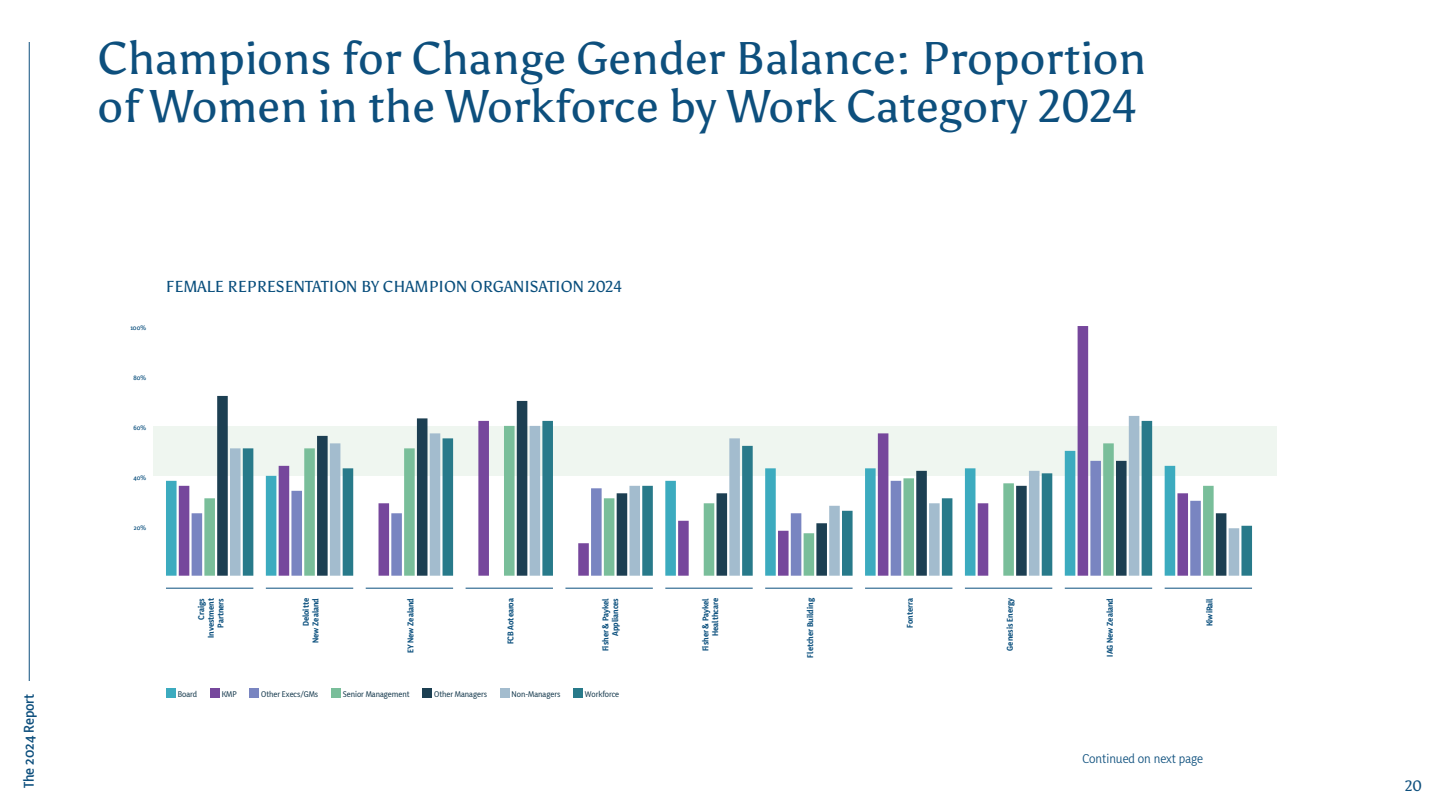
<style>
.page{position:relative;width:1440px;height:810px;background:#fff}
.page>*{position:absolute;margin:0;border:0;box-sizing:border-box;transform-origin:0 0}
.t1{font:45.75px/48px "Asul";color:#0d4f7d}
.t2{font:15.83px "Asul";color:#0a4f7d}
.t3{font:600 15px "Yaldevi Colombo";color:#0d4f7d}
.t4{font:15px "Asul";color:#0d4f7d}
.t5{font:13.5px "Yaldevi Colombo";color:#0d4f7d}
.t6{font:8.77px/9.7px "Yaldevi Colombo Bold 1";color:#0a4f7d;text-align:right}
.t7{font:500 8.77px "Yaldevi Colombo";color:#1c3f52}
.t8{font:600 6.6px "Yaldevi Colombo";color:#0a4f7d}
</style>
<div class="page">
<hr style="left:29px;top:42px;width:1px;height:639px;background:#0d4f7d">
<div style="left:154px;top:426px;width:1123px;height:50px;background:#eff6f0"></div>
<div style="left:166px;top:688px;width:10px;height:10px;background:#3cabbf"></div>
<div style="left:210px;top:688px;width:10px;height:10px;background:#76479c"></div>
<div style="left:249px;top:688px;width:10px;height:10px;background:#7985c1"></div>
<div style="left:331px;top:688px;width:10px;height:10px;background:#79be9a"></div>
<div style="left:422px;top:688px;width:10px;height:10px;background:#1c3f52"></div>
<div style="left:500px;top:688px;width:10px;height:10px;background:#a3bcce"></div>
<div style="left:573px;top:688px;width:10px;height:10px;background:#287a8a"></div>
<hr style="left:166px;top:588px;width:87px;height:1px;background:#0a4f7d">
<hr style="left:266px;top:588px;width:87px;height:1px;background:#0a4f7d">
<hr style="left:366px;top:588px;width:87px;height:1px;background:#0a4f7d">
<hr style="left:466px;top:588px;width:87px;height:1px;background:#0a4f7d">
<hr style="left:565px;top:588px;width:88px;height:1px;background:#0a4f7d">
<hr style="left:665px;top:588px;width:88px;height:1px;background:#0a4f7d">
<hr style="left:765px;top:588px;width:88px;height:1px;background:#0a4f7d">
<hr style="left:865px;top:588px;width:87px;height:1px;background:#0a4f7d">
<hr style="left:965px;top:588px;width:87px;height:1px;background:#0a4f7d">
<hr style="left:1065px;top:588px;width:87px;height:1px;background:#0a4f7d">
<hr style="left:1165px;top:588px;width:87px;height:1px;background:#0a4f7d">
<div style="left:166px;top:481px;width:11px;height:95px;background:#3cabbf"></div>
<div style="left:243px;top:448px;width:10px;height:128px;background:#287a8a"></div>
<div style="left:230px;top:448px;width:11px;height:128px;background:#a3bcce"></div>
<div style="left:217px;top:396px;width:11px;height:180px;background:#1c3f52"></div>
<div style="left:204px;top:498px;width:11px;height:78px;background:#79be9a"></div>
<div style="left:192px;top:513px;width:10px;height:63px;background:#7985c1"></div>
<div style="left:179px;top:486px;width:10px;height:90px;background:#76479c"></div>
<div style="left:266px;top:476px;width:10px;height:100px;background:#3cabbf"></div>
<div style="left:343px;top:468px;width:10px;height:108px;background:#287a8a"></div>
<div style="left:330px;top:443px;width:10px;height:133px;background:#a3bcce"></div>
<div style="left:317px;top:436px;width:11px;height:140px;background:#1c3f52"></div>
<div style="left:304px;top:448px;width:11px;height:128px;background:#79be9a"></div>
<div style="left:291px;top:491px;width:11px;height:85px;background:#7985c1"></div>
<div style="left:279px;top:466px;width:10px;height:110px;background:#76479c"></div>
<div style="left:443px;top:438px;width:10px;height:138px;background:#287a8a"></div>
<div style="left:430px;top:433px;width:10px;height:143px;background:#a3bcce"></div>
<div style="left:417px;top:418px;width:11px;height:158px;background:#1c3f52"></div>
<div style="left:404px;top:448px;width:11px;height:128px;background:#79be9a"></div>
<div style="left:391px;top:513px;width:11px;height:63px;background:#7985c1"></div>
<div style="left:379px;top:503px;width:10px;height:73px;background:#76479c"></div>
<div style="left:542px;top:421px;width:11px;height:155px;background:#287a8a"></div>
<div style="left:530px;top:426px;width:10px;height:150px;background:#a3bcce"></div>
<div style="left:517px;top:401px;width:10px;height:175px;background:#1c3f52"></div>
<div style="left:504px;top:426px;width:11px;height:150px;background:#79be9a"></div>
<div style="left:478px;top:421px;width:11px;height:155px;background:#76479c"></div>
<div style="left:642px;top:486px;width:11px;height:90px;background:#287a8a"></div>
<div style="left:629px;top:486px;width:11px;height:90px;background:#a3bcce"></div>
<div style="left:617px;top:493px;width:10px;height:83px;background:#1c3f52"></div>
<div style="left:604px;top:498px;width:10px;height:78px;background:#79be9a"></div>
<div style="left:591px;top:488px;width:11px;height:88px;background:#7985c1"></div>
<div style="left:578px;top:543px;width:11px;height:33px;background:#76479c"></div>
<div style="left:665px;top:481px;width:11px;height:95px;background:#3cabbf"></div>
<div style="left:742px;top:446px;width:11px;height:130px;background:#287a8a"></div>
<div style="left:729px;top:438px;width:11px;height:138px;background:#a3bcce"></div>
<div style="left:717px;top:493px;width:10px;height:83px;background:#1c3f52"></div>
<div style="left:704px;top:503px;width:10px;height:73px;background:#79be9a"></div>
<div style="left:678px;top:521px;width:11px;height:55px;background:#76479c"></div>
<div style="left:765px;top:468px;width:11px;height:108px;background:#3cabbf"></div>
<div style="left:842px;top:511px;width:11px;height:65px;background:#287a8a"></div>
<div style="left:829px;top:506px;width:11px;height:70px;background:#a3bcce"></div>
<div style="left:816px;top:523px;width:11px;height:53px;background:#1c3f52"></div>
<div style="left:804px;top:533px;width:10px;height:43px;background:#79be9a"></div>
<div style="left:791px;top:513px;width:10px;height:63px;background:#7985c1"></div>
<div style="left:778px;top:531px;width:11px;height:45px;background:#76479c"></div>
<div style="left:865px;top:468px;width:11px;height:108px;background:#3cabbf"></div>
<div style="left:942px;top:498px;width:10px;height:78px;background:#287a8a"></div>
<div style="left:929px;top:503px;width:11px;height:73px;background:#a3bcce"></div>
<div style="left:916px;top:471px;width:11px;height:105px;background:#1c3f52"></div>
<div style="left:903px;top:478px;width:11px;height:98px;background:#79be9a"></div>
<div style="left:891px;top:481px;width:10px;height:95px;background:#7985c1"></div>
<div style="left:878px;top:433px;width:10px;height:143px;background:#76479c"></div>
<div style="left:965px;top:468px;width:10px;height:108px;background:#3cabbf"></div>
<div style="left:1042px;top:473px;width:10px;height:103px;background:#287a8a"></div>
<div style="left:1029px;top:471px;width:11px;height:105px;background:#a3bcce"></div>
<div style="left:1016px;top:486px;width:11px;height:90px;background:#1c3f52"></div>
<div style="left:1003px;top:483px;width:11px;height:93px;background:#79be9a"></div>
<div style="left:978px;top:503px;width:10px;height:73px;background:#76479c"></div>
<div style="left:1065px;top:451px;width:10px;height:125px;background:#3cabbf"></div>
<div style="left:1142px;top:421px;width:10px;height:155px;background:#287a8a"></div>
<div style="left:1129px;top:416px;width:10px;height:160px;background:#a3bcce"></div>
<div style="left:1116px;top:461px;width:11px;height:115px;background:#1c3f52"></div>
<div style="left:1103px;top:443px;width:11px;height:133px;background:#79be9a"></div>
<div style="left:1090px;top:461px;width:11px;height:115px;background:#7985c1"></div>
<div style="left:1078px;top:326px;width:10px;height:250px;background:#76479c"></div>
<div style="left:1165px;top:466px;width:10px;height:110px;background:#3cabbf"></div>
<div style="left:1241px;top:526px;width:11px;height:50px;background:#287a8a"></div>
<div style="left:1229px;top:528px;width:10px;height:48px;background:#a3bcce"></div>
<div style="left:1216px;top:513px;width:10px;height:63px;background:#1c3f52"></div>
<div style="left:1203px;top:486px;width:11px;height:90px;background:#79be9a"></div>
<div style="left:1190px;top:501px;width:11px;height:75px;background:#7985c1"></div>
<div style="left:1177px;top:493px;width:11px;height:83px;background:#76479c"></div>
<h3 class="t3" style="left:20px;top:788px;width:96px;rotate:-90deg">The 2024 Report</h3>
<h1 class="t1" style="left:98px;top:34px;width:1050px">Champions for Change Gender Balance: Proportion of Women in the Workforce by Work Category 2024</h1>
<p class="t8" style="left:130px;top:324px;width:17px">100%</p>
<p class="t8" style="left:133px;top:374px;width:14px">80%</p>
<p class="t8" style="left:133px;top:424px;width:14px">60%</p>
<p class="t8" style="left:133px;top:474px;width:14px">40%</p>
<p class="t8" style="left:134px;top:524px;width:14px">20%</p>
<h2 class="t2" style="left:166px;top:277px;width:458px">FEMALE REPRESENTATION BY CHAMPION ORGANISATION 2024</h2>
<p class="t6" style="left:197px;top:638px;width:41px;rotate:-90deg">Craigs<br>Investment<br>Partners</p>
<p class="t6" style="left:301px;top:643px;width:46px;rotate:-90deg">Deloitte<br>New Zealand</p>
<p class="t6" style="left:406px;top:653px;width:57px;rotate:-90deg">EY New Zealand</p>
<p class="t6" style="left:506px;top:644px;width:48px;rotate:-90deg">FCB Aotearoa</p>
<p class="t6" style="left:601px;top:651px;width:55px;rotate:-90deg">Fisher &amp; Paykel<br>Appliances</p>
<p class="t6" style="left:701px;top:651px;width:55px;rotate:-90deg">Fisher &amp; Paykel<br>Healthcare</p>
<p class="t6" style="left:805px;top:658px;width:61px;rotate:-90deg">Fletcher Building</p>
<p class="t6" style="left:905px;top:628px;width:31px;rotate:-90deg">Fonterra</p>
<p class="t6" style="left:1005px;top:651px;width:54px;rotate:-90deg">Genesis Energy</p>
<p class="t6" style="left:1105px;top:657px;width:60px;rotate:-90deg">IAG New Zealand</p>
<p class="t6" style="left:1205px;top:626px;width:30px;rotate:-90deg">KiwiRail</p>
<p class="t7" style="left:178px;top:689px;width:21px">Board</p>
<p class="t7" style="left:222px;top:689px;width:16px">KMP</p>
<p class="t7" style="left:261px;top:689px;width:59px">Other Execs/GMs</p>
<p class="t7" style="left:343px;top:689px;width:68px">Senior Management</p>
<p class="t7" style="left:434px;top:689px;width:54px">Other Managers</p>
<p class="t7" style="left:512px;top:689px;width:50px">Non-Managers</p>
<p class="t7" style="left:585px;top:689px;width:36px">Workforce</p>
<h3 class="t5" style="left:1083px;top:751px;width:122px">Continued on next page</h3>
<h3 class="t4" style="left:1405px;top:777px;width:19px">20</h3>
</div>
